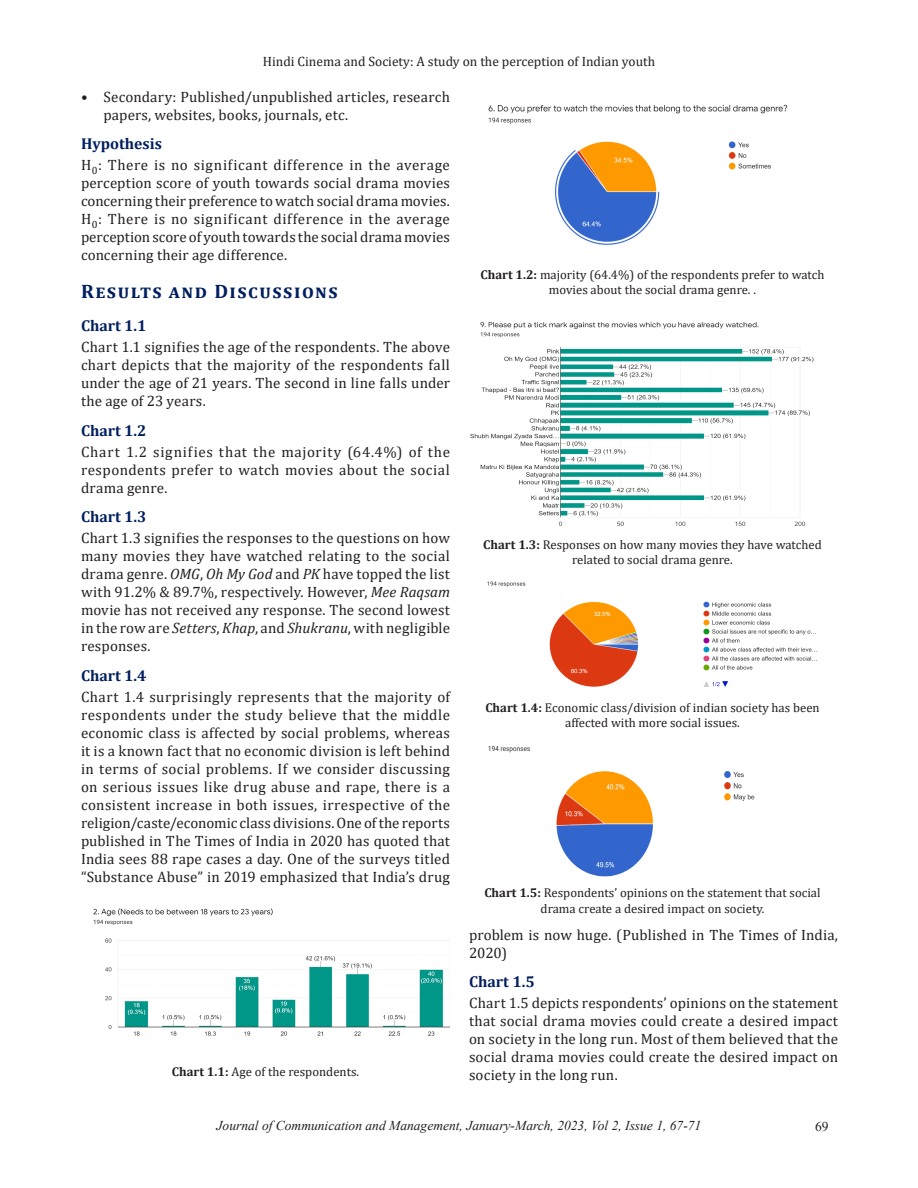
<style>
.page{position:relative;width:918px;height:1188px;background:#fff}
.page>*{position:absolute;margin:0;border:0;box-sizing:border-box;transform-origin:0 0}
.A{font:700 19.5px "Cambria";letter-spacing:.075em;color:#001f5f}
.B{font:700 15.75px "Cambria";color:#001f5f}
.Body_flush{font:15px/18px "Cambria";letter-spacing:.01em;color:#231f20;text-align:justify}
.t1{font:italic 13.5px "Times New Roman";color:#231f20}
.t2{font:13.5px "Cambria";color:#231f20}
.t3{font:13.5px "Times New Roman";color:#231f20}
.fig{font:12.75px/15.3px "Cambria";color:#231f20;text-align:center}
.s1{font-style:italic}
.s2{font-weight:700}
</style>
<div class="page">
<img style="left:93px;top:908px;width:357px;height:128px">
<img style="left:488px;top:104px;width:300px;height:141px">
<img style="left:470px;top:321px;width:344px;height:205px">
<img style="left:487px;top:581px;width:330px;height:106px">
<img style="left:488px;top:746px;width:267px;height:131px">
<p class="t2" style="left:263px;top:54px;width:394px">Hindi Cinema and Society: A study on the perception of Indian youth</p>
<p class="Body_flush" style="left:104px;top:87px;width:348px;text-indent:-22px">• Secondary: Published/unpublished articles, research papers, websites, books, journals, etc.</p>
<p class="B" style="left:81px;top:133px;width:83px">Hypothesis</p>
<p class="Body_flush" style="left:81px;top:156px;width:371px">H<sub>0</sub>: There is no significant difference in the average perception score of youth towards social drama movies concerning their preference to watch social drama movies.</p>
<p class="Body_flush" style="left:81px;top:210px;width:370px">H<sub>0</sub>: There is no significant difference in the average perception score of youth towards the social drama movies concerning their age difference.</p>
<p class="A" style="left:81px;top:277px;width:258px">Results and Discussions</p>
<p class="B" style="left:81px;top:315px;width:67px">Chart 1.1</p>
<p class="Body_flush" style="left:81px;top:338px;width:371px">Chart 1.1 signifies the age of the respondents. The above chart depicts that the majority of the respondents fall under the age of 21 years. The second in line falls under the age of 23 years.</p>
<p class="B" style="left:81px;top:419px;width:67px">Chart 1.2</p>
<p class="Body_flush" style="left:81px;top:443px;width:371px">Chart 1.2 signifies that the majority (64.4%) of the respondents prefer to watch movies about the social drama genre.</p>
<p class="B" style="left:81px;top:506px;width:67px">Chart 1.3</p>
<p class="Body_flush" style="left:81px;top:529px;width:371px">Chart 1.3 signifies the responses to the questions on how many movies they have watched relating to the social drama genre. <span class="s1">OMG</span>, <span class="s1">Oh My God</span> and <span class="s1">PK</span> have topped the list with 91.2% &amp; 89.7%, respectively. However, <span class="s1">Mee Raqsam </span>movie has not received any response. The second lowest in the row are <span class="s1">Setters</span>, <span class="s1">Khap</span>, and <span class="s1">Shukranu</span>, with negligible responses.</p>
<p class="B" style="left:81px;top:664px;width:67px">Chart 1.4</p>
<p class="Body_flush" style="left:81px;top:687px;width:371px">Chart 1.4 surprisingly represents that the majority of respondents under the study believe that the middle economic class is affected by social problems, whereas it is a known fact that no economic division is left behind in terms of social problems. If we consider discussing on serious issues like drug abuse and rape, there is a consistent increase in both issues, irrespective of the religion/caste/economic class divisions. One of the reports published in The Times of India in 2020 has quoted that India sees 88 rape cases a day. One of the surveys titled “Substance Abuse” in 2019 emphasized that India’s drug</p>
<p class="fig" style="left:172px;top:1064px;width:189px"><span class="s2">Chart 1.1:</span> Age of the respondents.</p>
<p class="fig" style="left:480px;top:267px;width:346px"><span class="s2">Chart 1.2:</span> majority (64.4%) of the respondents prefer to watch movies about the social drama genre. .</p>
<p class="fig" style="left:483px;top:537px;width:340px"><span class="s2">Chart 1.3:</span> Responses on how many movies they have watched related to social drama genre.</p>
<p class="fig" style="left:485px;top:700px;width:336px"><span class="s2">Chart 1.4:</span> Economic class/division of indian society has been affected with more social issues.</p>
<p class="fig" style="left:484px;top:885px;width:338px"><span class="s2">Chart 1.5:</span> Respondents’ opinions on the statement that social drama create a desired impact on society.</p>
<p class="Body_flush" style="left:469px;top:925px;width:370px">problem is now huge. (Published in The Times of India,<br>2020)</p>
<p class="B" style="left:469px;top:970px;width:67px">Chart 1.5</p>
<p class="Body_flush" style="left:469px;top:994px;width:371px">Chart 1.5 depicts respondents’ opinions on the statement that social drama movies could create a desired impact on society in the long run. Most of them believed that the social drama movies could create the desired impact on society in the long run.</p>
<p class="t1" style="left:217px;top:1116px;width:486px">Journal of Communication and Management, January-March, 2023, Vol 2, Issue 1, 67-71</p>
<p class="t3" style="left:815px;top:1117px;width:15px">69</p>
</div>
